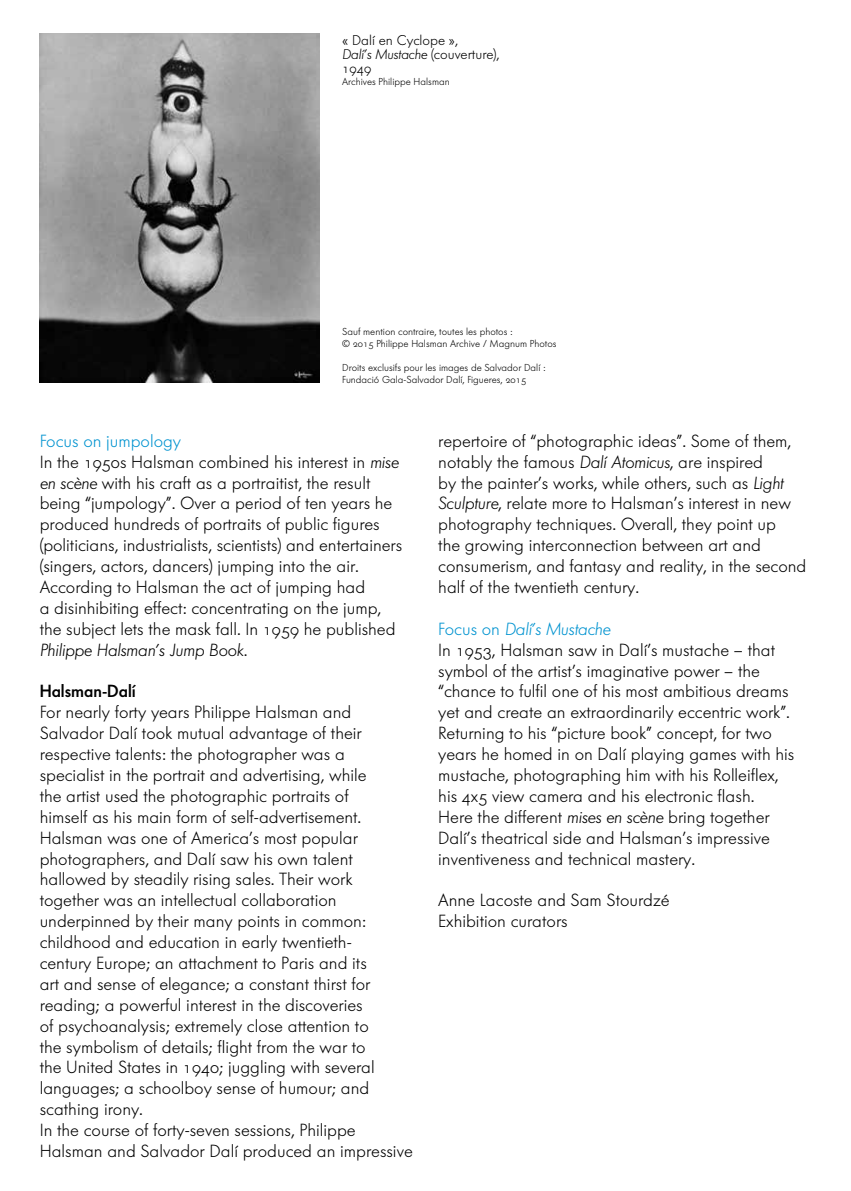
<style>
.page{position:relative;width:851px;height:1191px;background:#fff}
.page>*{position:absolute;margin:0;border:0;box-sizing:border-box;transform-origin:0 0}
.t1{font:17.4px/20.8px "Futura Serie BQ Light Mix";color:#000}
.t2{font:17.4px "Futura Serie BQ Light Oblique Mix";color:#000}
.t3{font:17.4px "Futura Serie BQ Light Oblique Mix";color:#0093d0}
.t4{font:17.4px "Futura Serie BQ Medium Mix";color:#000}
.t5{font:14px "Futura Serie BQ Light Oblique Mix";color:#000}
.t6{font:14px "Futura Serie BQ Light Mix";color:#000}
.t7{font:10px/12px "Futura Serie BQ Light Mix";color:#000}
.s1{font-family:"Futura Serie BQ Light Mix"}
.s2{color:#0093d0}
.s3{font-family:"Futura Serie BQ Light Oblique Mix"}
</style>
<div class="page">
<img style="left:40px;top:34px;width:279px;height:348px">
<p class="t6" style="left:342px;top:32px;width:117px">« Dalí en Cyclope »,</p>
<p class="t5" style="left:342px;top:46px;width:159px">Dalí’s Mustache <span class="s1">(couverture),</span></p>
<p class="t6" style="left:342px;top:60px;width:31px">1949</p>
<p class="t7" style="left:342px;top:75px;width:109px">Archives Philippe Halsman</p>
<p class="t7" style="left:342px;top:325px;width:216px">Sauf mention contraire, toutes les photos :<br>© 2015 Philippe Halsman Archive / Magnum Photos</p>
<p class="t7" style="left:342px;top:361px;width:205px">Droits exclusifs pour les images de Salvador Dalí :<br>Fundació Gala-Salvador Dalí, Figueres, 2015</p>
<p class="t1" style="left:40px;top:430px;width:364px"><span class="s2">Focus on jumpology<br></span>In the 1950s Halsman combined his interest in <span class="s3">mise en scène</span> with his craft as a portraitist, the result being “jumpology”. Over a period of ten years he produced hundreds of portraits of public figures (politicians, industrialists, scientists) and entertainers (singers, actors, dancers) jumping into the air.<br>According to Halsman the act of jumping had<br>a disinhibiting effect: concentrating on the jump, the subject lets the mask fall. In 1959 he published</p>
<p class="t2" style="left:40px;top:639px;width:209px">Philippe Halsman’s Jump Book<span class="s1">.</span></p>
<p class="t4" style="left:40px;top:681px;width:98px">Halsman-Dalí</p>
<p class="t1" style="left:40px;top:702px;width:374px">For nearly forty years Philippe Halsman and Salvador Dalí took mutual advantage of their respective talents: the photographer was a specialist in the portrait and advertising, while<br>the artist used the photographic portraits of<br>himself as his main form of self-advertisement.<br>Halsman was one of America’s most popular photographers, and Dalí saw his own talent hallowed by steadily rising sales. Their work together was an intellectual collaboration underpinned by their many points in common: childhood and education in early twentieth-<br>century Europe; an attachment to Paris and its<br>art and sense of elegance; a constant thirst for reading; a powerful interest in the discoveries<br>of psychoanalysis; extremely close attention to<br>the symbolism of details; flight from the war to<br>the United States in 1940; juggling with several languages; a schoolboy sense of humour; and scathing irony.<br>In the course of forty-seven sessions, Philippe Halsman and Salvador Dalí produced an impressive</p>
<p class="t1" style="left:438px;top:430px;width:369px">repertoire of “photographic ideas”. Some of them, notably the famous <span class="s3">Dalí Atomicus</span>, are inspired<br>by the painter’s works, while others, such as <span class="s3">Light Sculpture</span>, relate more to Halsman’s interest in new photography techniques. Overall, they point up<br>the growing interconnection between art and consumerism, and fantasy and reality, in the second half of the twentieth century.</p>
<p class="t3" style="left:438px;top:618px;width:174px"><span class="s1">Focus on</span> Dalí’s Mustache</p>
<p class="t1" style="left:438px;top:639px;width:357px">In 1953, Halsman saw in Dalí’s mustache – that symbol of the artist’s imaginative power – the “chance to fulfil one of his most ambitious dreams yet and create an extraordinarily eccentric work”.<br>Returning to his “picture book” concept, for two years he homed in on Dalí playing games with his mustache, photographing him with his Rolleiflex, his 4x5 view camera and his electronic flash.<br>Here the different <span class="s3">mises en scène</span> bring together Dalí’s theatrical side and Halsman’s impressive inventiveness and technical mastery.</p>
<p class="t1" style="left:438px;top:890px;width:233px">Anne Lacoste and Sam Stourdzé<br>Exhibition curators</p>
</div>
